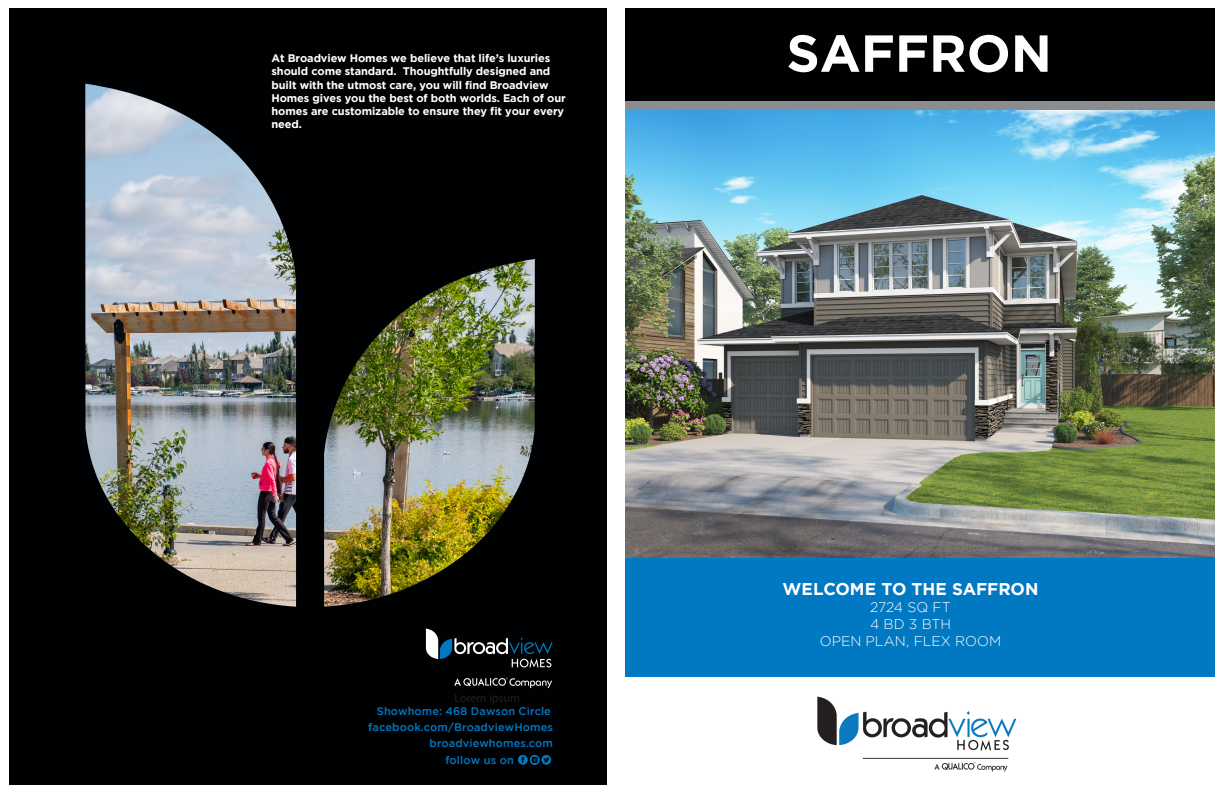
<style>
.page{position:relative;width:1224px;height:792px;background:#fff}
.page>*{position:absolute;margin:0;border:0;box-sizing:border-box;transform-origin:0 0}
.t1{font:700 52px "Gotham";color:#fff}
.t2{font:700 17px "Gotham";letter-spacing:-.005em;color:#fff}
.t3{font:300 14px "Gotham";letter-spacing:-.005em;color:#fff}
.t4{font:12px "Myriad Pro";color:#231f20}
.t5{font:700 11px/13.2px "Gotham";letter-spacing:-.01em;color:#fff}
.t6{font:500 11px/16px "Gotham";letter-spacing:.01em;color:#0079c2;text-align:right}
</style>
<div class="page">
<img style="left:9px;top:8px;width:598px;height:777px">
<svg style="left:426px;top:629px;width:127px;height:38px"></svg>
<svg style="left:454px;top:678px;width:98px;height:10px"></svg>
<svg style="left:518px;top:755px;width:33px;height:10px"></svg>
<img style="left:625px;top:109px;width:590px;height:450px">
<div style="left:625px;top:7px;width:590px;height:94px;background:#000103"></div>
<div style="left:625px;top:101px;width:590px;height:8px;background:#8a8c8f"></div>
<div style="left:625px;top:559px;width:590px;height:118px;background:#0078c2"></div>
<img style="left:817px;top:696px;width:200px;height:76px">
<p class="t5" style="left:272px;top:51px;width:296px">At Broadview Homes we believe that life’s luxuries should come standard. Thoughtfully designed and built with the utmost care, you will find Broadview Homes gives you the best of both worlds. Each of our homes are customizable to ensure they fit your every need.</p>
<p class="t4" style="left:455px;top:691px;width:67px">Lorem ipsum</p>
<p class="t6" style="left:377px;top:703px;width:175px">Showhome: 468 Dawson Circle</p>
<p class="t6" style="left:368px;top:719px;width:186px">facebook.com/BroadviewHomes broadviewhomes.com</p>
<p class="t6" style="left:445px;top:752px;width:70px">follow us on</p>
<p class="t1" style="left:786px;top:23px;width:267px">SAFFRON</p>
<p class="t2" style="left:783px;top:580px;width:257px">WELCOME TO THE SAFFRON</p>
<p class="t3" style="left:870px;top:600px;width:82px">2724 SQ FT</p>
<p class="t3" style="left:870px;top:617px;width:82px">4 BD 3 BTH</p>
<p class="t3" style="left:820px;top:634px;width:183px">OPEN PLAN, FLEX ROOM</p>
</div>
